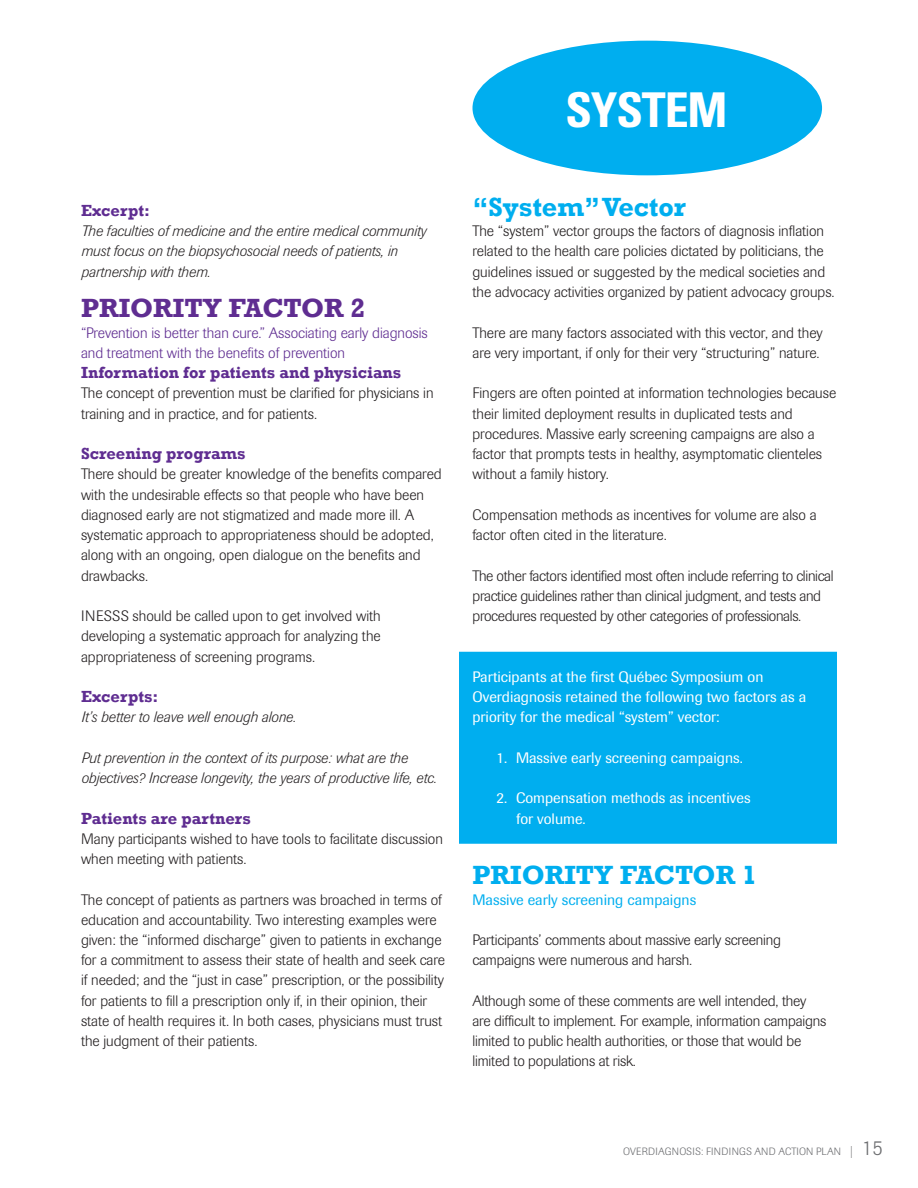
<style>
.page{position:relative;width:918px;height:1188px;background:#fff}
.page>*{position:absolute;margin:0;border:0;box-sizing:border-box;transform-origin:0 0}
.t1{font:700 condensed 48px "Univers";letter-spacing:-.025em;color:#fff}
.sub-titles{font:700 27px "Rockwell";color:#00aeef}
.sub-titles-2{font:700 27px "Rockwell";color:#5f2d91}
.sub-titles-3{font:700 16.5px "Rockwell";color:#5f2d91}
.texte{font:300 15px/20.2px "Imago";color:#231f20}
.texte-2{font:italic 300 15px/20.2px "Imago";color:#231f20}
.texte-3{font:15px/20.2px "Imago";color:#fff}
.texte-4{font:300 15px/20.2px "Imago";letter-spacing:-.02em;color:#231f20}
.texte-5{font:300 15px/20.2px "Imago";color:#5f2d91}
.texte-6{font:15px "Imago";color:#00aeef}
.t2{font:300 10.5px "Imago";letter-spacing:.02em;color:#6c6d70}
.s1{font-size:12px}
.s2{font-size:21px}
</style>
<div class="page">
<div style="left:459px;top:652px;width:378px;height:192px;background:#00aeef"></div>
<div style="left:473px;top:41px;width:349px;height:134px;background:#00aeef;border-radius:50%"></div>
<p class="t1" style="left:565px;top:81px;width:164px">SYSTEM</p>
<p class="sub-titles-3" style="left:81px;top:200px;width:71px">Excerpt:</p>
<p class="texte-2" style="left:81px;top:221px;width:347px">The faculties of medicine and the entire medical community must focus on the biopsychosocial needs of patients, in partnership with them.</p>
<p class="sub-titles-2" style="left:81px;top:292px;width:286px">PRIORITY FACTOR 2</p>
<p class="texte-5" style="left:81px;top:322px;width:348px">“Prevention is better than cure.” Associating early diagnosis and treatment with the benefits of prevention</p>
<p class="sub-titles-3" style="left:81px;top:362px;width:322px">Information for patients and physicians</p>
<p class="texte" style="left:81px;top:383px;width:354px">The concept of prevention must be clarified for physicians in training and in practice, and for patients.</p>
<p class="sub-titles-3" style="left:81px;top:443px;width:166px">Screening programs</p>
<p class="texte" style="left:81px;top:464px;width:362px">There should be greater knowledge of the benefits compared with the undesirable effects so that people who have been diagnosed early are not stigmatized and made more ill. A systematic approach to appropriateness should be adopted, along with an ongoing, open dialogue on the benefits and drawbacks.</p>
<p class="texte" style="left:81px;top:606px;width:301px;text-align:justify">INESSS should be called upon to get involved with developing a systematic approach for analyzing the appropriateness of screening programs.</p>
<p class="sub-titles-3" style="left:81px;top:686px;width:79px">Excerpts:</p>
<p class="texte-2" style="left:81px;top:707px;width:216px">It’s better to leave well enough alone.</p>
<p class="texte-2" style="left:81px;top:748px;width:357px">Put prevention in the context of its purpose: what are the objectives? Increase longevity, the years of productive life, etc.</p>
<p class="sub-titles-3" style="left:81px;top:808px;width:171px">Patients are partners</p>
<p class="texte" style="left:81px;top:829px;width:363px">Many participants wished to have tools to facilitate discussion when meeting with patients.</p>
<p class="texte" style="left:81px;top:889px;width:366px">The concept of patients as partners was broached in terms of education and accountability. Two interesting examples were given: the “informed discharge” given to patients in exchange for a commitment to assess their state of health and seek care if needed; and the “just in case” prescription, or the possibility for patients to fill a prescription only if, in their opinion, their state of health requires it. In both cases, physicians must trust the judgment of their patients.</p>
<p class="sub-titles" style="left:472px;top:191px;width:215px">“System” Vector</p>
<p class="texte" style="left:472px;top:221px;width:362px">The “system” vector groups the factors of diagnosis inflation related to the health care policies dictated by politicians, the guidelines issued or suggested by the medical societies and the advocacy activities organized by patient advocacy groups.</p>
<p class="texte" style="left:472px;top:322px;width:352px">There are many factors associated with this vector, and they are very important, if only for their very “structuring” nature.</p>
<p class="texte" style="left:472px;top:383px;width:365px">Fingers are often pointed at information technologies because their limited deployment results in duplicated tests and procedures. Massive early screening campaigns are also a factor that prompts tests in healthy, asymptomatic clienteles without a family history.</p>
<p class="texte" style="left:472px;top:505px;width:346px">Compensation methods as incentives for volume are also a factor often cited in the literature.</p>
<p class="texte-4" style="left:472px;top:565px;width:363px">The other factors identified most often include referring to clinical practice guidelines rather than clinical judgment, and tests and procedures requested by other categories of professionals.</p>
<p class="texte-3" style="left:472px;top:667px;width:335px">Participants at the first Québec Symposium on<br>Overdiagnosis retained the following two factors as a priority for the medical “system” vector:</p>
<p class="texte-3" style="left:496px;top:748px;width:248px">1. Massive early screening campaigns.</p>
<p class="texte-3" style="left:516px;top:788px;width:236px;text-indent:-20px">2. Compensation methods as incentives for volume.</p>
<p class="sub-titles" style="left:472px;top:859px;width:286px">PRIORITY FACTOR 1</p>
<p class="texte-6" style="left:472px;top:891px;width:225px">Massive early screening campaigns</p>
<p class="texte" style="left:472px;top:930px;width:310px">Participants’ comments about massive early screening campaigns were numerous and harsh.</p>
<p class="texte" style="left:472px;top:991px;width:355px">Although some of these comments are well intended, they are difficult to implement. For example, information campaigns limited to public health authorities, or those that would be limited to populations at risk.</p>
<p class="t2" style="left:623px;top:1146px;width:261px">OVERDIAGNOSIS: FINDINGS AND ACTION PLAN <span class="s1">|</span> <span class="s2">15</span></p>
</div>
